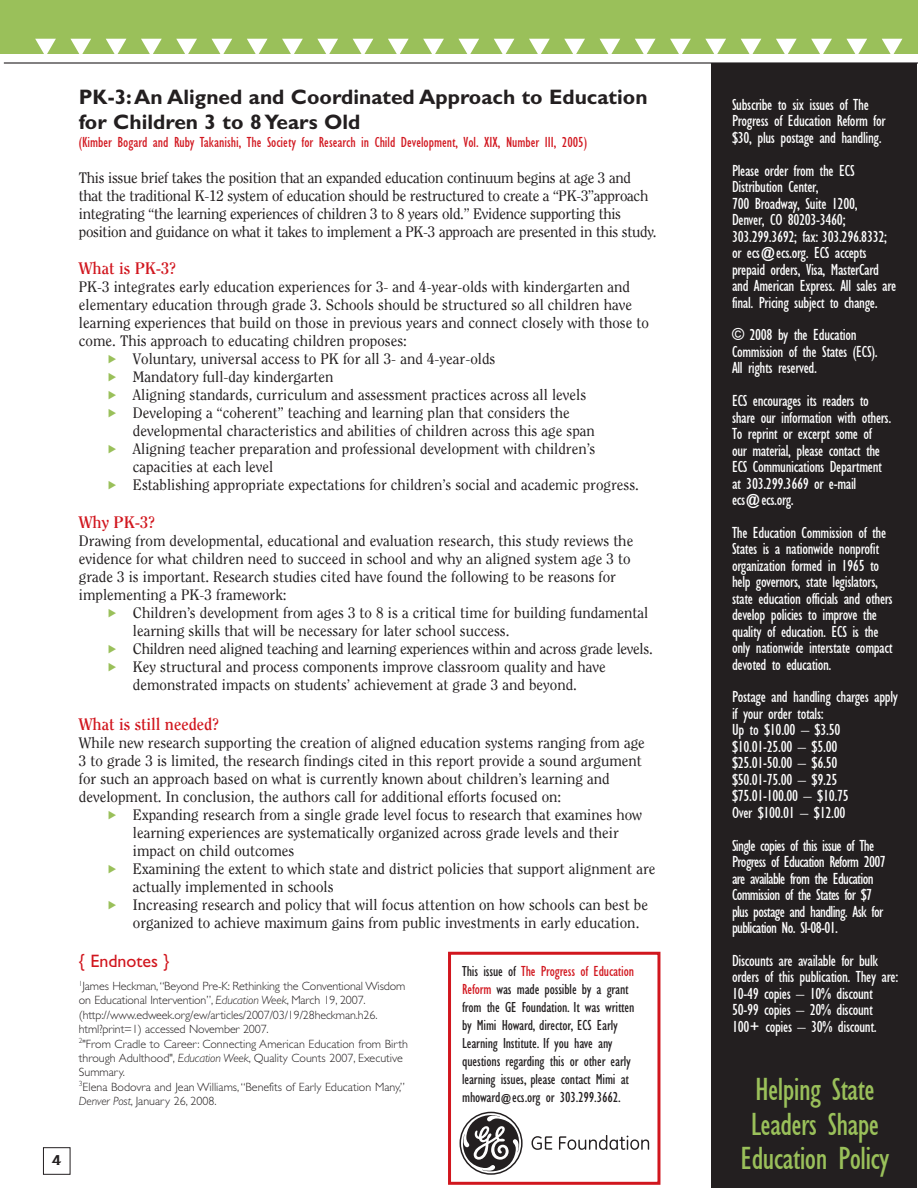
<style>
.page{position:relative;width:918px;height:1188px;background:#fff}
.page>*{position:absolute;margin:0;border:0;box-sizing:border-box;transform-origin:0 0}
.Boiler_Body{font:33px/34.5px "Gill Condensed S Si Condensed";letter-spacing:-.02em;color:#9ac05a}
.t1{font:700 21px/25.2px "Gill Sans";color:#231f20}
.t2{font:18px "Gill Sans";color:#d1161e}
.Boiler_Body-2{font:16.5px/16.5px "Gill Condensed S Si Condensed";letter-spacing:-.02em;color:#fff}
.Boiler_Body-3{font:16.5px/16.5px "Gill Condensed S Si Condensed";letter-spacing:-.04em;color:#fff}
.t3{font:700 16.5px "Clearface S Si";color:#d1161e}
.t4{font:15px/18px "Clearface S Si";color:#231f20}
.t5{font:15px/18px "Clearface S Si";letter-spacing:-.02em;color:#231f20}
.Body{font:condensed 15px/18px "Gill Sans";letter-spacing:-.01em;color:#231f20}
.t6{font:15px "Gill Condensed S Si Condensed";color:#d1161e}
.t7{font:700 15px "Fritz Quadrata";color:#231f20}
.Endnote_Text{font:300 12px/14.4px "Gill Sans";color:#231f20}
.s1{font-style:italic}
.s2{font-family:"Gill Condensed S Si Condensed";font-stretch:normal;color:#d1161e}
.s3{font-size:12px}
</style>
<div class="page">
<div style="left:0;top:0;width:918px;height:54px;background:#9ac05a"></div>
<svg style="left:35px;top:39px;width:21px;height:15px"></svg>
<svg style="left:70px;top:39px;width:21px;height:15px"></svg>
<svg style="left:106px;top:39px;width:20px;height:15px"></svg>
<svg style="left:141px;top:39px;width:21px;height:15px"></svg>
<svg style="left:176px;top:39px;width:21px;height:15px"></svg>
<svg style="left:211px;top:39px;width:21px;height:15px"></svg>
<svg style="left:247px;top:39px;width:21px;height:15px"></svg>
<svg style="left:282px;top:39px;width:21px;height:15px"></svg>
<svg style="left:317px;top:39px;width:21px;height:15px"></svg>
<svg style="left:353px;top:39px;width:20px;height:15px"></svg>
<svg style="left:388px;top:39px;width:21px;height:15px"></svg>
<svg style="left:423px;top:39px;width:21px;height:15px"></svg>
<svg style="left:458px;top:39px;width:21px;height:15px"></svg>
<svg style="left:494px;top:39px;width:20px;height:15px"></svg>
<svg style="left:529px;top:39px;width:21px;height:15px"></svg>
<svg style="left:564px;top:39px;width:21px;height:15px"></svg>
<svg style="left:600px;top:39px;width:20px;height:15px"></svg>
<svg style="left:635px;top:39px;width:21px;height:15px"></svg>
<svg style="left:670px;top:39px;width:21px;height:15px"></svg>
<svg style="left:705px;top:39px;width:21px;height:15px"></svg>
<svg style="left:741px;top:39px;width:20px;height:15px"></svg>
<svg style="left:776px;top:39px;width:21px;height:15px"></svg>
<svg style="left:811px;top:39px;width:21px;height:15px"></svg>
<svg style="left:846px;top:39px;width:21px;height:15px"></svg>
<svg style="left:882px;top:39px;width:20px;height:15px"></svg>
<div style="left:711px;top:63px;width:205px;height:1125px;background:#231f20"></div>
<div style="left:448px;top:952px;width:212px;height:233px;border:3px solid #d1161e"></div>
<svg style="left:460px;top:1112px;width:63px;height:63px"></svg>
<svg style="left:532px;top:1136px;width:20px;height:14px"></svg>
<svg style="left:559px;top:1135px;width:90px;height:15px"></svg>
<hr style="left:4px;top:62px;width:914px;height:2px;background:#231f20">
<p class="t1" style="left:79px;top:84px;width:570px">PK-3: An Aligned and Coordinated Approach to Education for Children 3 to 8 Years Old</p>
<p class="t6" style="left:79px;top:134px;width:510px">(Kimber Bogard and Ruby Takanishi, The Society for Research in Child Development, Vol. XIX, Number III, 2005)</p>
<p class="t5" style="left:79px;top:168px;width:579px">This issue brief takes the position that an expanded education continuum begins at age 3 and that the traditional K-12 system of education should be restructured to create a “PK-3”approach integrating “the learning experiences of children 3 to 8 years old.” Evidence supporting this position and guidance on what it takes to implement a PK-3 approach are presented in this study.</p>
<p class="t3" style="left:79px;top:259px;width:99px">What is PK-3?</p>
<p class="t4" style="left:79px;top:278px;width:572px">PK-3 integrates early education experiences for 3- and 4-year-olds with kindergarten and elementary education through grade 3. Schools should be structured so all children have learning experiences that build on those in previous years and connect closely with those to come. This approach to educating children proposes:</p>
<p class="t4" style="left:133px;top:350px;width:364px">Voluntary, universal access to PK for all 3- and 4-year-olds</p>
<p class="t4" style="left:133px;top:368px;width:202px">Mandatory full-day kindergarten</p>
<p class="t4" style="left:133px;top:386px;width:455px">Aligning standards, curriculum and assessment practices across all levels</p>
<p class="t4" style="left:133px;top:404px;width:464px">Developing a “coherent” teaching and learning plan that considers the developmental characteristics and abilities of children across this age span</p>
<p class="t4" style="left:133px;top:440px;width:464px">Aligning teacher preparation and professional development with children’s capacities at each level</p>
<p class="t4" style="left:133px;top:476px;width:508px">Establishing appropriate expectations for children’s social and academic progress.</p>
<p class="t3" style="left:79px;top:512px;width:78px">Why PK-3?</p>
<p class="t4" style="left:79px;top:532px;width:556px">Drawing from developmental, educational and evaluation research, this study reviews the evidence for what children need to succeed in school and why an aligned system age 3 to grade 3 is important. Research studies cited have found the following to be reasons for implementing a PK-3 framework:</p>
<p class="t4" style="left:133px;top:604px;width:517px">Children’s development from ages 3 to 8 is a critical time for building fundamental learning skills that will be necessary for later school success.</p>
<p class="t5" style="left:133px;top:640px;width:521px">Children need aligned teaching and learning experiences within and across grade levels.</p>
<p class="t4" style="left:133px;top:658px;width:474px">Key structural and process components improve classroom quality and have demonstrated impacts on students’ achievement at grade 3 and beyond.</p>
<p class="t3" style="left:79px;top:714px;width:142px">What is still needed?</p>
<p class="t4" style="left:79px;top:733px;width:568px">While new research supporting the creation of aligned education systems ranging from age 3 to grade 3 is limited, the research findings cited in this report provide a sound argument for such an approach based on what is currently known about children’s learning and development. In conclusion, the authors call for additional efforts focused on:</p>
<p class="t4" style="left:133px;top:805px;width:511px">Expanding research from a single grade level focus to research that examines how learning experiences are systematically organized across grade levels and their impact on child outcomes</p>
<p class="t4" style="left:133px;top:859px;width:524px">Examining the extent to which state and district policies that support alignment are actually implemented in schools</p>
<p class="t4" style="left:133px;top:895px;width:517px">Increasing research and policy that will focus attention on how schools can best be organized to achieve maximum gains from public investments in early education.</p>
<p class="t2" style="left:79px;top:950px;width:92px">{ Endnotes }</p>
<p class="Endnote_Text" style="left:79px;top:979px;width:328px"><sup>1</sup>James Heckman, “Beyond Pre-K: Rethinking the Conventional Wisdom on Educational Intervention”, <span class="s1">Education Week</span>, March 19, 2007. (http://www.edweek.org/ew/articles/2007/03/19/28heckman.h26. html?print=1) accessed November 2007.</p>
<p class="Endnote_Text" style="left:79px;top:1037px;width:331px"><sup>2</sup>"From Cradle to Career: Connecting American Education from Birth through Adulthood", <span class="s1">Education Week</span>, Quality Counts 2007, Executive<br>Summary.</p>
<p class="Endnote_Text" style="left:79px;top:1080px;width:328px"><sup>3</sup>Elena Bodovra and Jean Williams, “Benefits of Early Education Many,”<br><span class="s1">Denver Post</span>, January 26, 2008.</p>
<p class="Body" style="left:462px;top:963px;width:174px">This issue of <span class="s2">The Progress of Education Reform</span> was made possible by a grant from the GE Foundation. It was written by Mimi Howard, director, ECS Early Learning Institute. If you have any questions regarding this or other early learning issues, please contact Mimi at mhoward<span class="s3">@</span>ecs.org or 303.299.3662.</p>
<p class="Boiler_Body-2" style="left:732px;top:97px;width:155px">Subscribe to six issues of The<br>Progress of Education Reform for $30, plus postage and handling.</p>
<p class="Boiler_Body-2" style="left:732px;top:162px;width:166px">Please order from the ECS<br>Distribution Center,<br>700 Broadway, Suite 1200,<br>Denver, CO 80203-3460;<br>303.299.3692; fax: 303.296.8332; or ecs@ecs.org. ECS accepts prepaid orders, Visa, MasterCard and American Express. All sales are final. Pricing subject to change.</p>
<p class="Boiler_Body-2" style="left:732px;top:327px;width:147px">© 2008 by the Education<br>Commission of the States (ECS).<br>All rights reserved.</p>
<p class="Boiler_Body-2" style="left:732px;top:393px;width:161px">ECS encourages its readers to share our information with others.<br>To reprint or excerpt some of<br>our material, please contact the<br>ECS Communications Department at 303.299.3669 or e-mail ecs@ecs.org.</p>
<p class="Boiler_Body-2" style="left:732px;top:524px;width:162px">The Education Commission of the<br>States is a nationwide nonprofit organization formed in 1965 to help governors, state legislators, state education officials and others develop policies to improve the quality of education. ECS is the only nationwide interstate compact devoted to education.</p>
<p class="Boiler_Body-2" style="left:732px;top:689px;width:168px">Postage and handling charges apply if your order totals:<br>Up to $10.00 – $3.50 $10.01-25.00 – $5.00 $25.01-50.00 – $6.50 $50.01-75.00 – $9.25 $75.01-100.00 – $10.75<br>Over $100.01 – $12.00</p>
<p class="Boiler_Body-3" style="left:732px;top:837px;width:155px">Single copies of this issue of The<br>Progress of Education Reform 2007 are available from the Education<br>Commission of the States for $7 plus postage and handling. Ask for publication No. SI-08-01.</p>
<p class="Boiler_Body-2" style="left:732px;top:953px;width:168px">Discounts are available for bulk orders of this publication. They are:<br>10-49 copies – 10% discount<br>50-99 copies – 20% discount<br>100+ copies – 30% discount.</p>
<p class="Boiler_Body" style="left:751px;top:1073px;width:130px">Helping State<br>Leaders Shape</p>
<p class="t7" style="left:52px;top:1152px;width:10px">4</p>
<p class="Boiler_Body" style="left:741px;top:1142px;width:150px">Education Policy</p>
</div>
